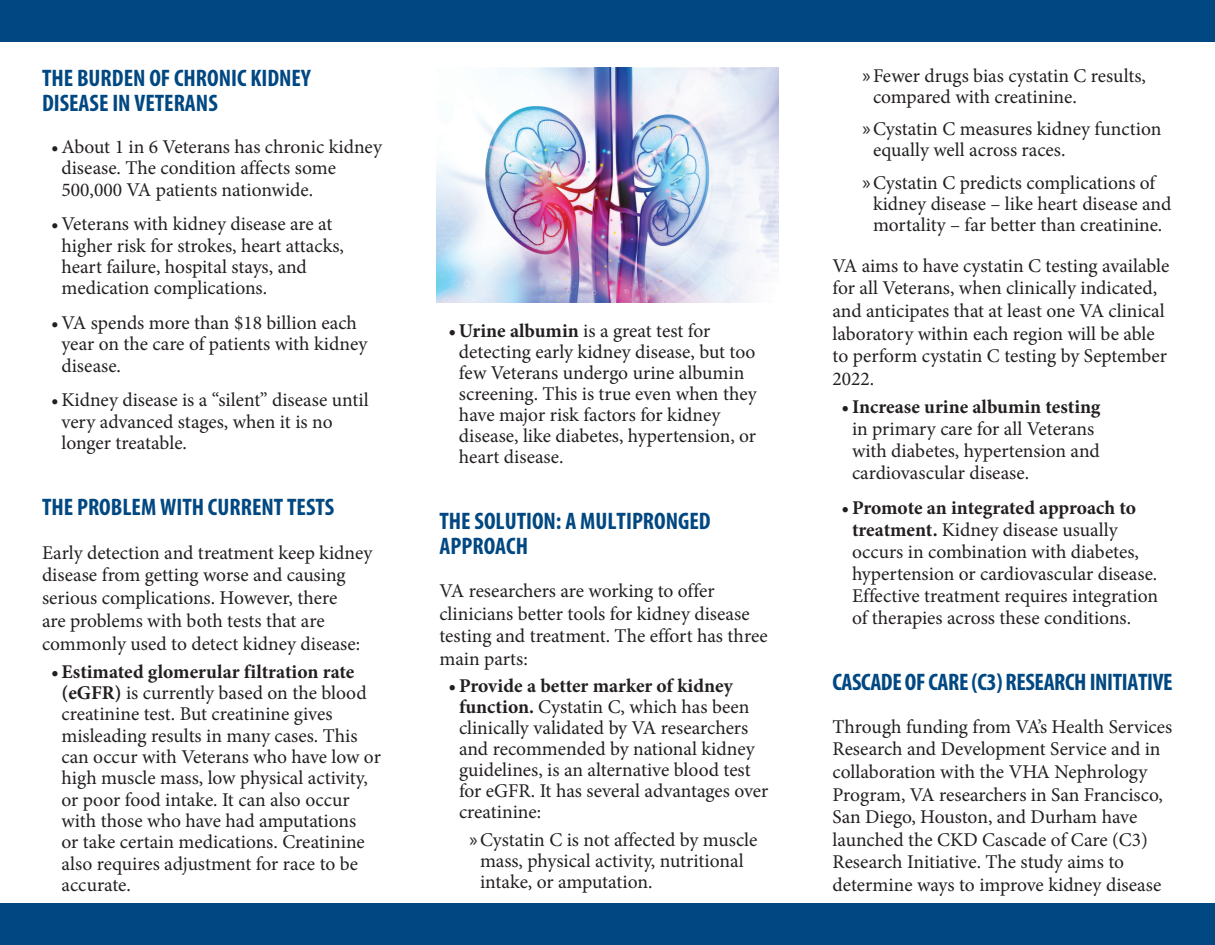
<style>
.page{position:relative;width:1215px;height:945px;background:#fff}
.page>*{position:absolute;margin:0;border:0;box-sizing:border-box;transform-origin:0 0}
.t1{font:700 condensed 24px/25.8px "Myriad Pro";color:#014882}
.t2{font:19.5px/21.3px "Minion Pro";color:#231f20}
.t3{font:700 19.5px "Minion Pro";color:#231f20}
.s1{font-weight:700}
.s2{font-family:"Myriad Pro"}
</style>
<div class="page">
<div style="left:0;top:0;width:1215px;height:42px;background:#014882"></div>
<div style="left:0;top:903px;width:1215px;height:42px;background:#014882"></div>
<img style="left:436px;top:68px;width:343px;height:234px">
<h2 class="t1" style="left:42px;top:64px;width:270px">THE BURDEN OF CHRONIC KIDNEY<br>DISEASE IN VETERANS</h2>
<p class="t2" style="left:61px;top:136px;width:322px;text-indent:-10px">• About 1 in 6 Veterans has chronic kidney disease. The condition affects some<br>500,000 VA patients nationwide.</p>
<p class="t2" style="left:61px;top:214px;width:284px;text-indent:-10px">• Veterans with kidney disease are at higher risk for strokes, heart attacks, heart failure, hospital stays, and medication complications.</p>
<p class="t2" style="left:61px;top:312px;width:307px;text-indent:-10px">• VA spends more than $18 billion each year on the care of patients with kidney disease.</p>
<p class="t2" style="left:61px;top:390px;width:309px;text-indent:-10px">• Kidney disease is a “silent” disease until very advanced stages, when it is no longer treatable.</p>
<h2 class="t1" style="left:42px;top:494px;width:294px">THE PROBLEM WITH CURRENT TESTS</h2>
<p class="t2" style="left:42px;top:541px;width:332px;line-height:22.8px">Early detection and treatment keep kidney disease from getting worse and causing serious complications. However, there<br>are problems with both tests that are commonly used to detect kidney disease:</p>
<p class="t2" style="left:62px;top:661px;width:321px;text-indent:-10px"><span class="s1">• Estimated glomerular filtration rate (eGFR)</span> is currently based on the blood creatinine test. But creatinine gives misleading results in many cases. This can occur with Veterans who have low or high muscle mass, low physical activity, or poor food intake. It can also occur with those who have had amputations<br>or take certain medications. Creatinine also requires adjustment for race to be accurate.</p>
<p class="t2" style="left:459px;top:320px;width:299px;text-indent:-10px"><span class="s1">• Urine albumin</span> is a great test for detecting early kidney disease, but too few Veterans undergo urine albumin screening. This is true even when they have major risk factors for kidney disease, like diabetes, hypertension, or heart disease.</p>
<h2 class="t1" style="left:440px;top:508px;width:273px">THE SOLUTION: A MULTIPRONGED<br>APPROACH</h2>
<p class="t2" style="left:440px;top:580px;width:330px;line-height:22.5px">VA researchers are working to offer clinicians better tools for kidney disease testing and treatment. The effort has three main parts:</p>
<p class="t2" style="left:459px;top:676px;width:311px;text-indent:-10px"><span class="s1">• Provide a better marker of kidney function.</span> Cystatin C, which has been clinically validated by VA researchers and recommended by national kidney guidelines, is an alternative blood test for eGFR. It has several advantages over creatinine:</p>
<p class="t2" style="left:480px;top:829px;width:279px;text-indent:-10px"><span class="s2">»</span>Cystatin C is not affected by muscle mass, physical activity, nutritional intake, or amputation.</p>
<p class="t2" style="left:873px;top:65px;width:274px;text-indent:-10px"><span class="s2">»</span>Fewer drugs bias cystatin C results, compared with creatinine.</p>
<p class="t2" style="left:873px;top:119px;width:290px;text-indent:-10px"><span class="s2">»</span>Cystatin C measures kidney function equally well across races.</p>
<p class="t2" style="left:873px;top:172px;width:300px;text-indent:-10px"><span class="s2">»</span>Cystatin C predicts complications of kidney disease – like heart disease and mortality – far better than creatinine.</p>
<p class="t2" style="left:833px;top:254px;width:338px;line-height:22.6px">VA aims to have cystatin C testing available for all Veterans, when clinically indicated, and anticipates that at least one VA clinical laboratory within each region will be able to perform cystatin C testing by September 2022.</p>
<p class="t3" style="left:842px;top:393px;width:261px">• Increase urine albumin testing</p>
<p class="t2" style="left:852px;top:418px;width:249px;line-height:21.9px">in primary care for all Veterans with diabetes, hypertension and cardiovascular disease.</p>
<p class="t2" style="left:852px;top:497px;width:308px;line-height:21.9px;text-indent:-10px"><span class="s1">• Promote an integrated approach to treatment.</span> Kidney disease usually occurs in combination with diabetes, hypertension or cardiovascular disease.<br>Effective treatment requires integration of therapies across these conditions.</p>
<h2 class="t1" style="left:832px;top:668px;width:342px">CASCADE OF CARE (C3) RESEARCH INITIATIVE</h2>
<p class="t2" style="left:832px;top:715px;width:341px;line-height:22.6px">Through funding from VA’s Health Services Research and Development Service and in collaboration with the VHA Nephrology Program, VA researchers in San Francisco, San Diego, Houston, and Durham have launched the CKD Cascade of Care (C3)<br>Research Initiative. The study aims to determine ways to improve kidney disease</p>
</div>
